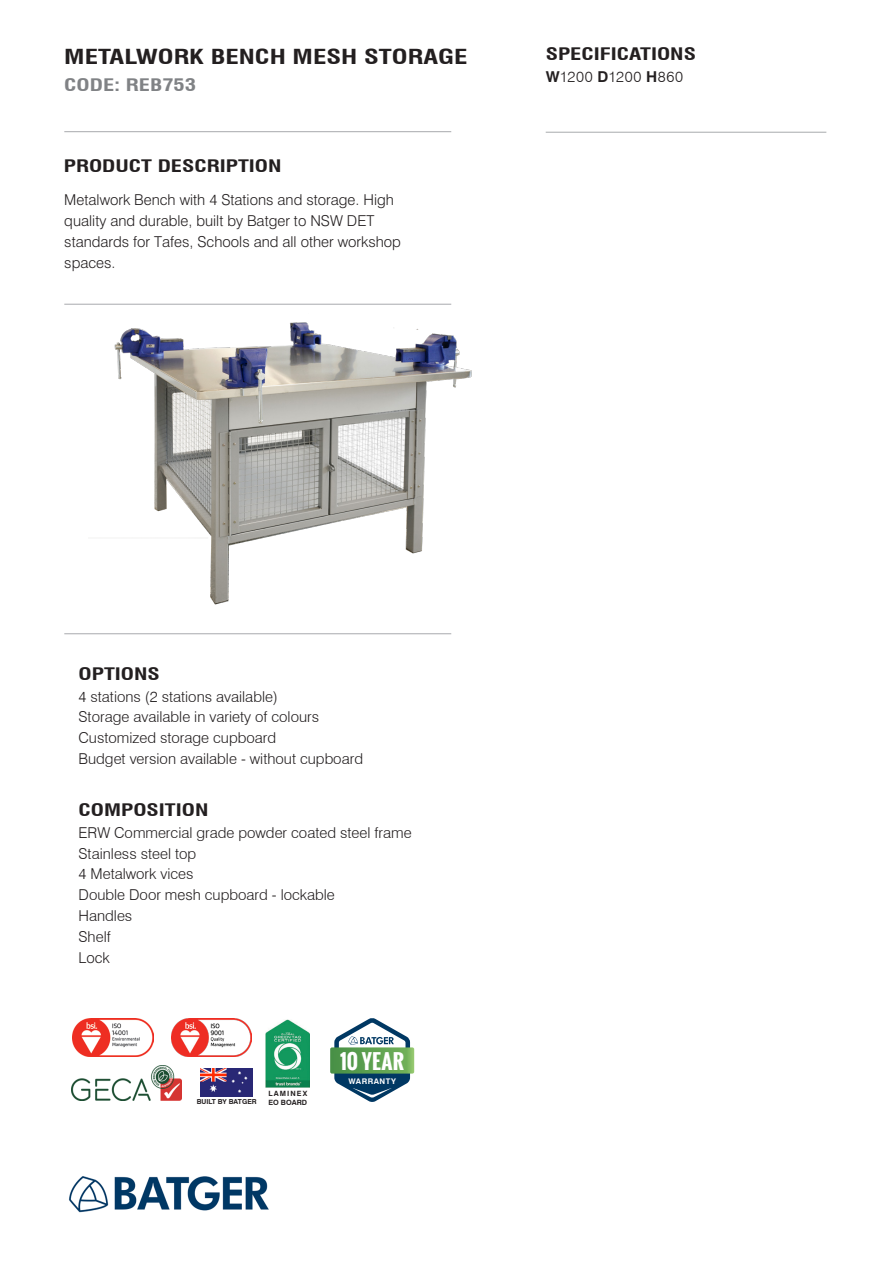
<style>
.page{position:relative;width:893px;height:1263px;background:#fff}
.page>*{position:absolute;margin:0;border:0;box-sizing:border-box;transform-origin:0 0}
.t1{font:700 20.4px "Oswald";letter-spacing:.01em;color:#fff}
.t2{font:700 condensed 20.25px "Swiss 721 BT";color:#231f20;scale:1.33 1}
.t3{font:700 condensed 16.8px "Swiss 721 BT";color:#231f20;scale:1.33 1}
.t4{font:700 condensed 16.8px "Swiss 721 BT";color:#808285;scale:1.33 1}
.Product_Code{font:300 15px/21px "Swiss 721 BT";color:#231f20}
.Product_Code-2{font:300 15px "Swiss 721 BT";letter-spacing:.04em;color:#231f20}
.t5{font:700 7.8px "Swiss 721 BT";letter-spacing:.055em;color:#fff}
.t6{font:700 7.2px/8.7px "Swiss 721 BT";letter-spacing:.15em;color:#231f20}
.t7{font:700 6.9px "Swiss 721 BT";color:#231f20}
.s1{font-weight:700}
</style>
<div class="page">
<img style="left:69px;top:1176px;width:200px;height:37px">
<img style="left:73px;top:1019px;width:80px;height:37px">
<img style="left:171px;top:1019px;width:81px;height:37px">
<img style="left:201px;top:1069px;width:52px;height:28px">
<svg style="left:330px;top:1018px;width:84px;height:84px"></svg>
<img style="left:71px;top:1066px;width:111px;height:34px">
<img style="left:266px;top:1019px;width:43px;height:68px">
<hr style="left:64px;top:131px;width:387px;height:1px;background:#a8a9ad">
<hr style="left:64px;top:304px;width:387px;height:1px;background:#a8a9ad">
<hr style="left:64px;top:633px;width:387px;height:1px;background:#a8a9ad">
<hr style="left:546px;top:132px;width:280px;height:1px;background:#a7aaac">
<img style="left:114px;top:322px;width:358px;height:283px">
<p class="t2" style="left:64px;top:45px;width:305px">METALWORK BENCH MESH STORAGE</p>
<p class="t4" style="left:64px;top:75px;width:101px">CODE: REB753</p>
<p class="t3" style="left:64px;top:156px;width:165px">PRODUCT DESCRIPTION</p>
<p class="Product_Code" style="left:64px;top:189px;width:338px">Metalwork Bench with 4 Stations and storage. High quality and durable, built by Batger to NSW DET standards for Tafes, Schools and all other workshop spaces.</p>
<p class="t3" style="left:546px;top:43px;width:115px">SPECIFICATIONS</p>
<p class="Product_Code-2" style="left:546px;top:68px;width:139px"><span class="s1">W</span>1200 <span class="s1">D</span>1200 <span class="s1">H</span>860</p>
<p class="t3" style="left:79px;top:664px;width:63px">OPTIONS</p>
<p class="Product_Code" style="left:79px;top:686px;width:286px">4 stations (2 stations available)<br>Storage available in variety of colours Customized storage cupboard<br>Budget version available - without cupboard</p>
<p class="t3" style="left:79px;top:800px;width:99px">COMPOSITION</p>
<p class="Product_Code" style="left:79px;top:822px;width:335px">ERW Commercial grade powder coated steel frame<br>Stainless steel top<br>4 Metalwork vices<br>Double Door mesh cupboard - lockable<br>Handles<br>Shelf<br>Lock</p>
<p class="t7" style="left:197px;top:1097px;width:62px">BUILT BY BATGER</p>
<p class="t6" style="left:268px;top:1089px;width:40px">LAMINEX<br>EO BOARD</p>
<p class="t1" style="left:340px;top:1046px;width:65px">10 YEAR</p>
<p class="t5" style="left:349px;top:1076px;width:49px">WARRANTY</p>
</div>
